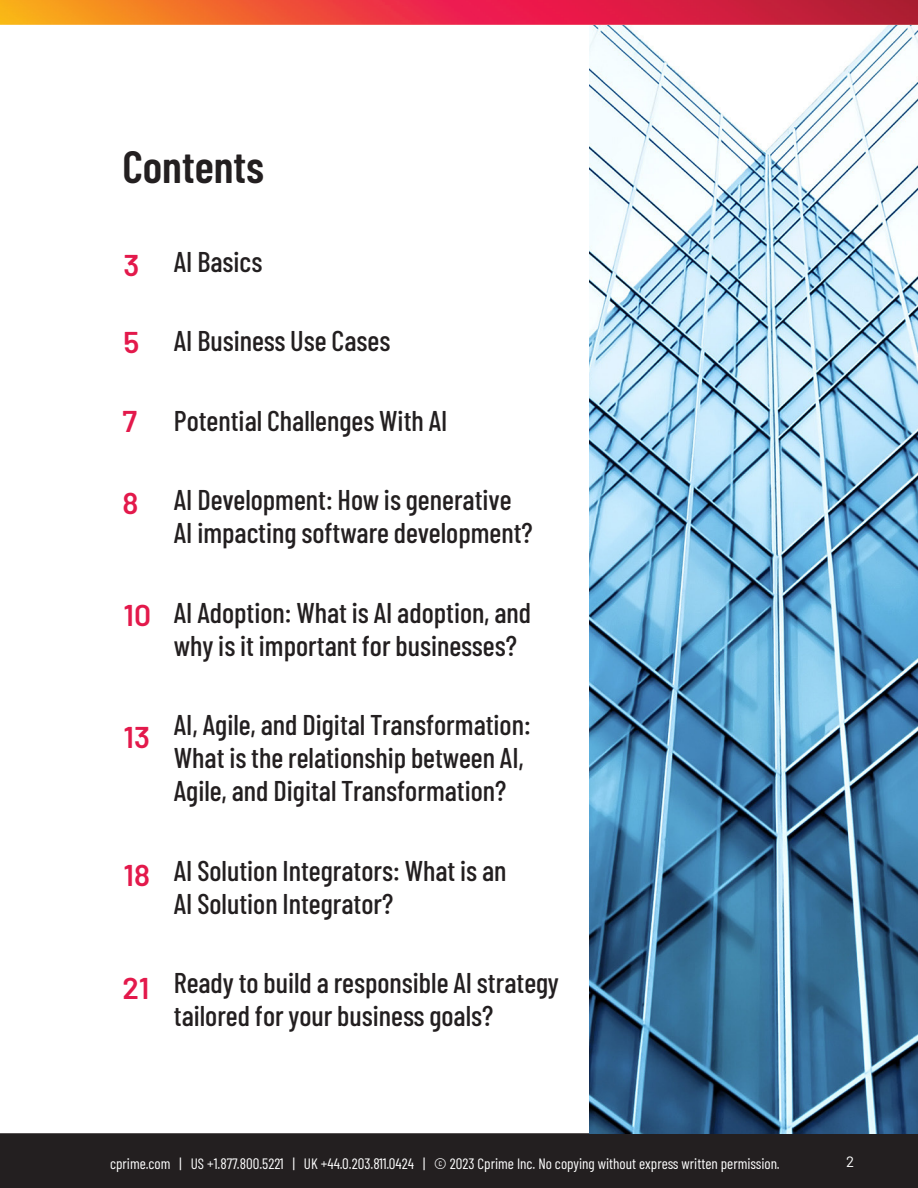
<style>
.page{position:relative;width:918px;height:1188px;background:#fff}
.page>*{position:absolute;margin:0;border:0;box-sizing:border-box;transform-origin:0 0}
.Body_Copy{font:600 45px "Barlow Condensed";color:#231f20}
.Body_Copy-2{font:600 30px "Barlow";color:#e3194b}
.Body_Copy-3{font:500 28.5px/33px "Barlow Condensed";color:#231f20}
.t1{font:15px "Barlow Condensed";color:#fff}
.t2{font:15px "Barlow";color:#fff}
</style>
<div class="page">
<div style="left:0;top:1133px;width:918px;height:55px;background:#231f20"></div>
<img style="left:0;top:0;width:918px;height:25px">
<img style="left:590px;top:25px;width:328px;height:1108px">
<p class="Body_Copy" style="left:123px;top:135px;width:143px">Contents</p>
<p class="Body_Copy-2" style="left:124px;top:243px;width:17px">3</p>
<p class="Body_Copy-3" style="left:174px;top:243px;width:90px">AI Basics</p>
<p class="Body_Copy-2" style="left:124px;top:321px;width:17px">5</p>
<p class="Body_Copy-3" style="left:174px;top:322px;width:218px">AI Business Use Cases</p>
<p class="Body_Copy-2" style="left:123px;top:400px;width:16px">7</p>
<p class="Body_Copy-3" style="left:174px;top:402px;width:275px">Potential Challenges With AI</p>
<p class="Body_Copy-2" style="left:123px;top:482px;width:17px">8</p>
<p class="Body_Copy-3" style="left:174px;top:481px;width:360px">AI Development: How is generative<br>AI impacting software development?</p>
<p class="Body_Copy-2" style="left:124px;top:593px;width:29px">10</p>
<p class="Body_Copy-3" style="left:174px;top:594px;width:359px">AI Adoption: What is AI adoption, and why is it important for businesses?</p>
<p class="Body_Copy-2" style="left:124px;top:716px;width:28px">13</p>
<p class="Body_Copy-3" style="left:174px;top:706px;width:358px">AI, Agile, and Digital Transformation:<br>What is the relationship between AI,<br>Agile, and Digital Transformation?</p>
<p class="Body_Copy-2" style="left:124px;top:853px;width:28px">18</p>
<p class="Body_Copy-3" style="left:174px;top:852px;width:334px">AI Solution Integrators: What is an<br>AI Solution Integrator?</p>
<p class="Body_Copy-2" style="left:123px;top:966px;width:28px">21</p>
<p class="Body_Copy-3" style="left:174px;top:964px;width:387px">Ready to build a responsible AI strategy tailored for your business goals?</p>
<p class="t1" style="left:110px;top:1152px;width:671px">cprime.com | US +1.877.800.5221 | UK +44.0.203.811.0424 | © 2023 Cprime Inc. No copying without express written permission.</p>
<p class="t2" style="left:846px;top:1151px;width:10px">2</p>
<p class="t1" style="left:191px;top:1152px;width:431px">877.800.5221 | © 2022 Cprime Inc. No copying without express written permission.</p>
</div>
